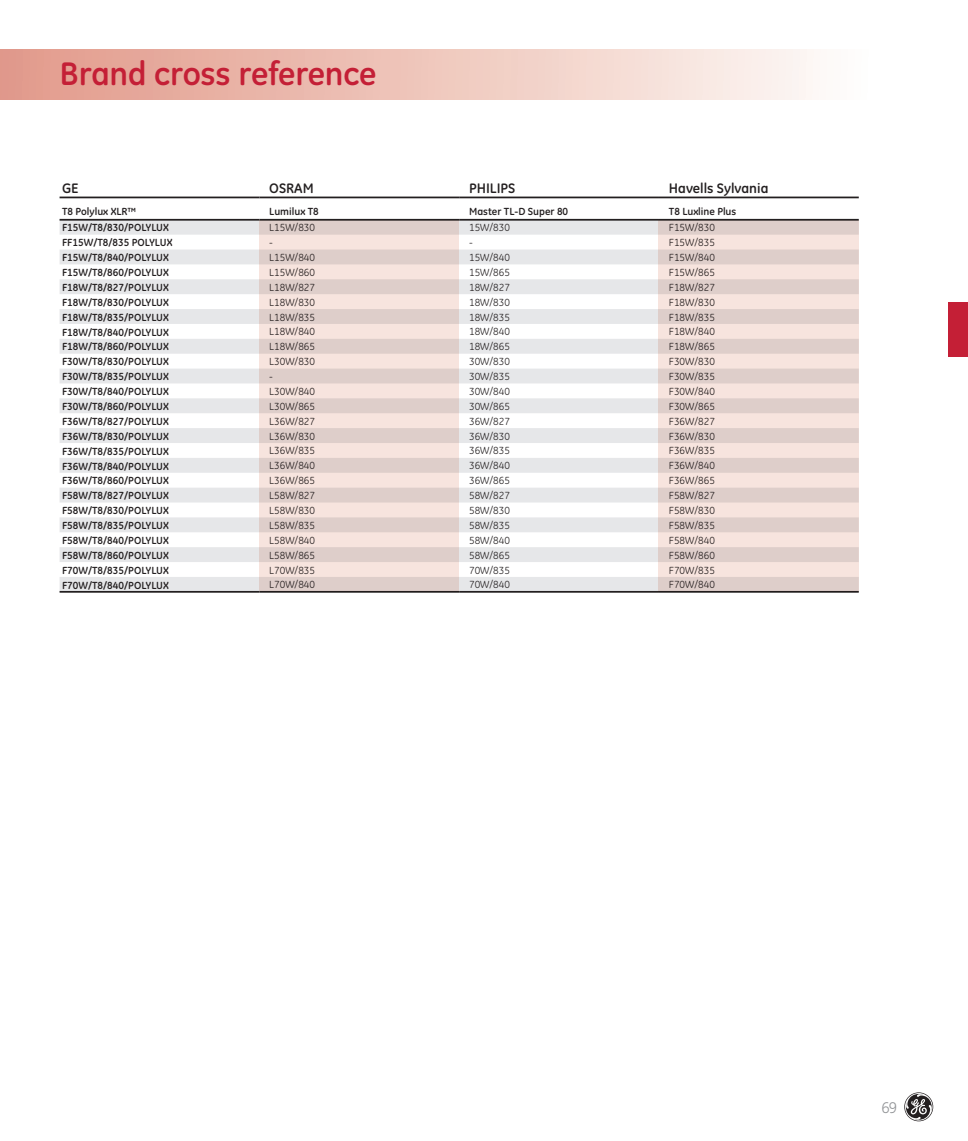
<style>
.page{position:relative;width:968px;height:1141px;background:#fff}
.page>*{position:absolute;margin:0;border:0;box-sizing:border-box;transform-origin:0 0}
.t1{font:700 33.25px "GE Inspira";letter-spacing:-.01em;color:#c41f36}
.t2{font:15.75px "GE Inspira";color:#939598}
.t3{font:700 14px "GE Inspira";color:#231f20}
.t4{font:10.5px "GE Inspira";color:#231f20}
.t5{font:700 10.5px "GE Inspira";color:#231f20}
</style>
<div class="page">
<div style="left:947px;top:303px;width:20px;height:54px;background:#c41f36"></div>
<svg style="left:904px;top:1092px;width:29px;height:29px"></svg>
<div style="left:0;top:50px;width:967px;height:49px;background:linear-gradient(to right,#e19787,#fff)"></div>
<svg style="left:60px;top:221px;width:598px;height:370px;fill:#ededef"></svg>
<hr style="left:60px;top:197px;width:199px;height:1px;background:#231f20">
<hr style="left:259px;top:197px;width:200px;height:1px;background:#231f20">
<hr style="left:459px;top:197px;width:200px;height:1px;background:#231f20">
<hr style="left:659px;top:197px;width:199px;height:1px;background:#231f20">
<hr style="left:60px;top:219px;width:199px;height:2px;background:#231f20">
<hr style="left:259px;top:219px;width:200px;height:2px;background:#231f20">
<hr style="left:459px;top:219px;width:200px;height:2px;background:#231f20">
<hr style="left:659px;top:219px;width:199px;height:2px;background:#231f20">
<hr style="left:60px;top:591px;width:199px;height:2px;background:#231f20">
<hr style="left:259px;top:591px;width:200px;height:2px;background:#231f20">
<hr style="left:459px;top:591px;width:200px;height:2px;background:#231f20">
<hr style="left:659px;top:591px;width:199px;height:2px;background:#231f20">
<div style="left:259px;top:220px;width:200px;height:372px;background:linear-gradient(to right,#ead9d4,#ead9d4)"></div>
<div style="left:658px;top:220px;width:200px;height:372px;background:linear-gradient(to right,#ead9d4,#ead9d4)"></div>
<p class="t1" style="left:60px;top:52px;width:318px">Brand cross reference</p>
<p class="t3" style="left:62px;top:179px;width:18px">GE</p>
<p class="t3" style="left:269px;top:179px;width:46px">OSRAM</p>
<p class="t3" style="left:469px;top:179px;width:48px">PHILIPS</p>
<p class="t3" style="left:668px;top:179px;width:101px">Havells Sylvania</p>
<p class="t5" style="left:62px;top:204px;width:76px">T8 Polylux XLR™</p>
<p class="t5" style="left:269px;top:204px;width:51px">Lumilux T8</p>
<p class="t5" style="left:469px;top:204px;width:101px">Master TL-D Super 80</p>
<p class="t5" style="left:668px;top:204px;width:69px">T8 Luxline Plus</p>
<p class="t5" style="left:62px;top:221px;width:108px">F15W/T8/830/POLYLUX</p>
<p class="t4" style="left:269px;top:222px;width:47px">L15W/830</p>
<p class="t4" style="left:469px;top:222px;width:42px">15W/830</p>
<p class="t4" style="left:668px;top:222px;width:47px">F15W/830</p>
<p class="t5" style="left:62px;top:236px;width:112px">FF15W/T8/835 POLYLUX</p>
<p class="t4" style="left:269px;top:237px;width:5px">-</p>
<p class="t4" style="left:469px;top:237px;width:5px">-</p>
<p class="t4" style="left:668px;top:237px;width:47px">F15W/835</p>
<p class="t5" style="left:62px;top:251px;width:108px">F15W/T8/840/POLYLUX</p>
<p class="t4" style="left:269px;top:252px;width:47px">L15W/840</p>
<p class="t4" style="left:469px;top:252px;width:42px">15W/840</p>
<p class="t4" style="left:668px;top:252px;width:47px">F15W/840</p>
<p class="t5" style="left:62px;top:266px;width:108px">F15W/T8/860/POLYLUX</p>
<p class="t4" style="left:269px;top:266px;width:47px">L15W/860</p>
<p class="t4" style="left:469px;top:266px;width:42px">15W/865</p>
<p class="t4" style="left:668px;top:266px;width:47px">F15W/865</p>
<p class="t5" style="left:62px;top:281px;width:108px">F18W/T8/827/POLYLUX</p>
<p class="t4" style="left:269px;top:281px;width:47px">L18W/827</p>
<p class="t4" style="left:469px;top:281px;width:42px">18W/827</p>
<p class="t4" style="left:668px;top:281px;width:47px">F18W/827</p>
<p class="t5" style="left:62px;top:295px;width:108px">F18W/T8/830/POLYLUX</p>
<p class="t4" style="left:269px;top:296px;width:47px">L18W/830</p>
<p class="t4" style="left:469px;top:296px;width:42px">18W/830</p>
<p class="t4" style="left:668px;top:296px;width:47px">F18W/830</p>
<p class="t5" style="left:62px;top:310px;width:108px">F18W/T8/835/POLYLUX</p>
<p class="t4" style="left:269px;top:311px;width:47px">L18W/835</p>
<p class="t4" style="left:469px;top:311px;width:42px">18W/835</p>
<p class="t4" style="left:668px;top:311px;width:47px">F18W/835</p>
<p class="t5" style="left:62px;top:325px;width:108px">F18W/T8/840/POLYLUX</p>
<p class="t4" style="left:269px;top:326px;width:47px">L18W/840</p>
<p class="t4" style="left:469px;top:326px;width:42px">18W/840</p>
<p class="t4" style="left:668px;top:326px;width:47px">F18W/840</p>
<p class="t5" style="left:62px;top:340px;width:108px">F18W/T8/860/POLYLUX</p>
<p class="t4" style="left:269px;top:341px;width:47px">L18W/865</p>
<p class="t4" style="left:469px;top:341px;width:42px">18W/865</p>
<p class="t4" style="left:668px;top:341px;width:47px">F18W/865</p>
<p class="t5" style="left:62px;top:355px;width:108px">F30W/T8/830/POLYLUX</p>
<p class="t4" style="left:269px;top:356px;width:47px">L30W/830</p>
<p class="t4" style="left:469px;top:356px;width:42px">30W/830</p>
<p class="t4" style="left:668px;top:356px;width:47px">F30W/830</p>
<p class="t5" style="left:62px;top:370px;width:108px">F30W/T8/835/POLYLUX</p>
<p class="t4" style="left:269px;top:371px;width:5px">-</p>
<p class="t4" style="left:469px;top:371px;width:42px">30W/835</p>
<p class="t4" style="left:668px;top:371px;width:47px">F30W/835</p>
<p class="t5" style="left:62px;top:385px;width:108px">F30W/T8/840/POLYLUX</p>
<p class="t4" style="left:269px;top:385px;width:47px">L30W/840</p>
<p class="t4" style="left:469px;top:385px;width:42px">30W/840</p>
<p class="t4" style="left:668px;top:385px;width:47px">F30W/840</p>
<p class="t5" style="left:62px;top:400px;width:108px">F30W/T8/860/POLYLUX</p>
<p class="t4" style="left:269px;top:400px;width:47px">L30W/865</p>
<p class="t4" style="left:469px;top:400px;width:42px">30W/865</p>
<p class="t4" style="left:668px;top:400px;width:47px">F30W/865</p>
<p class="t5" style="left:62px;top:414px;width:108px">F36W/T8/827/POLYLUX</p>
<p class="t4" style="left:269px;top:415px;width:47px">L36W/827</p>
<p class="t4" style="left:469px;top:415px;width:42px">36W/827</p>
<p class="t4" style="left:668px;top:415px;width:47px">F36W/827</p>
<p class="t5" style="left:62px;top:429px;width:108px">F36W/T8/830/POLYLUX</p>
<p class="t4" style="left:269px;top:430px;width:47px">L36W/830</p>
<p class="t4" style="left:469px;top:430px;width:42px">36W/830</p>
<p class="t4" style="left:668px;top:430px;width:47px">F36W/830</p>
<p class="t5" style="left:62px;top:444px;width:108px">F36W/T8/835/POLYLUX</p>
<p class="t4" style="left:269px;top:445px;width:47px">L36W/835</p>
<p class="t4" style="left:469px;top:445px;width:42px">36W/835</p>
<p class="t4" style="left:668px;top:445px;width:47px">F36W/835</p>
<p class="t5" style="left:62px;top:459px;width:108px">F36W/T8/840/POLYLUX</p>
<p class="t4" style="left:269px;top:460px;width:47px">L36W/840</p>
<p class="t4" style="left:469px;top:460px;width:42px">36W/840</p>
<p class="t4" style="left:668px;top:460px;width:47px">F36W/840</p>
<p class="t5" style="left:62px;top:474px;width:108px">F36W/T8/860/POLYLUX</p>
<p class="t4" style="left:269px;top:475px;width:47px">L36W/865</p>
<p class="t4" style="left:469px;top:475px;width:42px">36W/865</p>
<p class="t4" style="left:668px;top:475px;width:47px">F36W/865</p>
<p class="t5" style="left:62px;top:489px;width:108px">F58W/T8/827/POLYLUX</p>
<p class="t4" style="left:269px;top:490px;width:47px">L58W/827</p>
<p class="t4" style="left:469px;top:490px;width:42px">58W/827</p>
<p class="t4" style="left:668px;top:490px;width:47px">F58W/827</p>
<p class="t5" style="left:62px;top:504px;width:108px">F58W/T8/830/POLYLUX</p>
<p class="t4" style="left:269px;top:505px;width:47px">L58W/830</p>
<p class="t4" style="left:469px;top:505px;width:42px">58W/830</p>
<p class="t4" style="left:668px;top:505px;width:47px">F58W/830</p>
<p class="t5" style="left:62px;top:519px;width:108px">F58W/T8/835/POLYLUX</p>
<p class="t4" style="left:269px;top:519px;width:47px">L58W/835</p>
<p class="t4" style="left:469px;top:519px;width:42px">58W/835</p>
<p class="t4" style="left:668px;top:519px;width:47px">F58W/835</p>
<p class="t5" style="left:62px;top:534px;width:108px">F58W/T8/840/POLYLUX</p>
<p class="t4" style="left:269px;top:534px;width:47px">L58W/840</p>
<p class="t4" style="left:469px;top:534px;width:42px">58W/840</p>
<p class="t4" style="left:668px;top:534px;width:47px">F58W/840</p>
<p class="t5" style="left:62px;top:548px;width:108px">F58W/T8/860/POLYLUX</p>
<p class="t4" style="left:269px;top:549px;width:47px">L58W/865</p>
<p class="t4" style="left:469px;top:549px;width:42px">58W/865</p>
<p class="t4" style="left:668px;top:549px;width:47px">F58W/860</p>
<p class="t5" style="left:62px;top:563px;width:108px">F70W/T8/835/POLYLUX</p>
<p class="t4" style="left:269px;top:564px;width:47px">L70W/835</p>
<p class="t4" style="left:469px;top:564px;width:42px">70W/835</p>
<p class="t4" style="left:668px;top:564px;width:47px">F70W/835</p>
<p class="t5" style="left:62px;top:578px;width:108px">F70W/T8/840/POLYLUX</p>
<p class="t4" style="left:269px;top:579px;width:47px">L70W/840</p>
<p class="t4" style="left:469px;top:579px;width:42px">70W/840</p>
<p class="t4" style="left:668px;top:579px;width:47px">F70W/840</p>
<h2 class="t2" style="left:881px;top:1099px;width:17px">69</h2>
</div>
